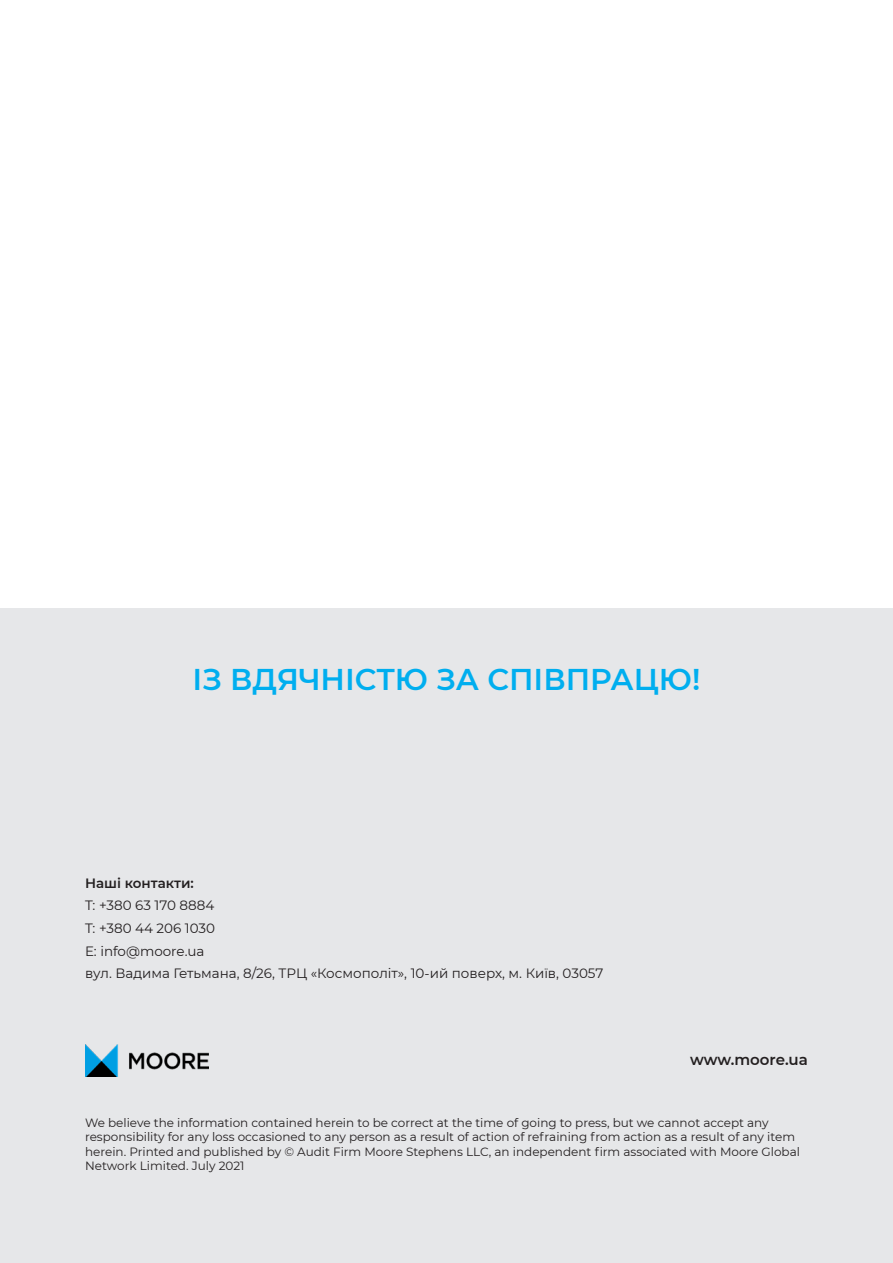
<style>
.page{position:relative;width:893px;height:1263px;background:#fff}
.page>*{position:absolute;margin:0;border:0;box-sizing:border-box;transform-origin:0 0}
.Pullout{font:600 30px "Montserrat";color:#00aeef}
.Pullout-2{font:600 15px "Montserrat";color:#231f20}
.Body{font:13.5px "Montserrat";color:#231f20}
.Body-2{font:600 13.5px "Montserrat";color:#231f20}
.Body-3{font:12px/14.4px "Montserrat";color:#231f20}
</style>
<div class="page">
<div style="left:0;top:608px;width:893px;height:655px;background:#e6e7e9"></div>
<img style="left:85px;top:1044px;width:123px;height:33px">
<p class="Pullout" style="left:193px;top:658px;width:509px">ІЗ ВДЯЧНІСТЮ ЗА СПІВПРАЦЮ!</p>
<p class="Body-2" style="left:85px;top:873px;width:110px">Наші контакти:</p>
<p class="Body" style="left:85px;top:896px;width:131px">T: +380 63 170 8884</p>
<p class="Body" style="left:85px;top:919px;width:132px">T: +380 44 206 1030</p>
<p class="Body" style="left:85px;top:941px;width:121px">E: info@moore.ua</p>
<p class="Body" style="left:85px;top:964px;width:520px">вул. Вадима Гетьмана, 8/26, ТРЦ «Космополіт», 10-ий поверх, м. Київ, 03057</p>
<p class="Pullout-2" style="left:690px;top:1049px;width:119px">www.moore.ua</p>
<p class="Body-3" style="left:85px;top:1115px;width:716px">We believe the information contained herein to be correct at the time of going to press, but we cannot accept any responsibility for any loss occasioned to any person as a result of action of refraining from action as a result of any item herein. Printed and published by © Audit Firm Moore Stephens LLC, an independent firm associated with Moore Global Network Limited. July 2021</p>
</div>
